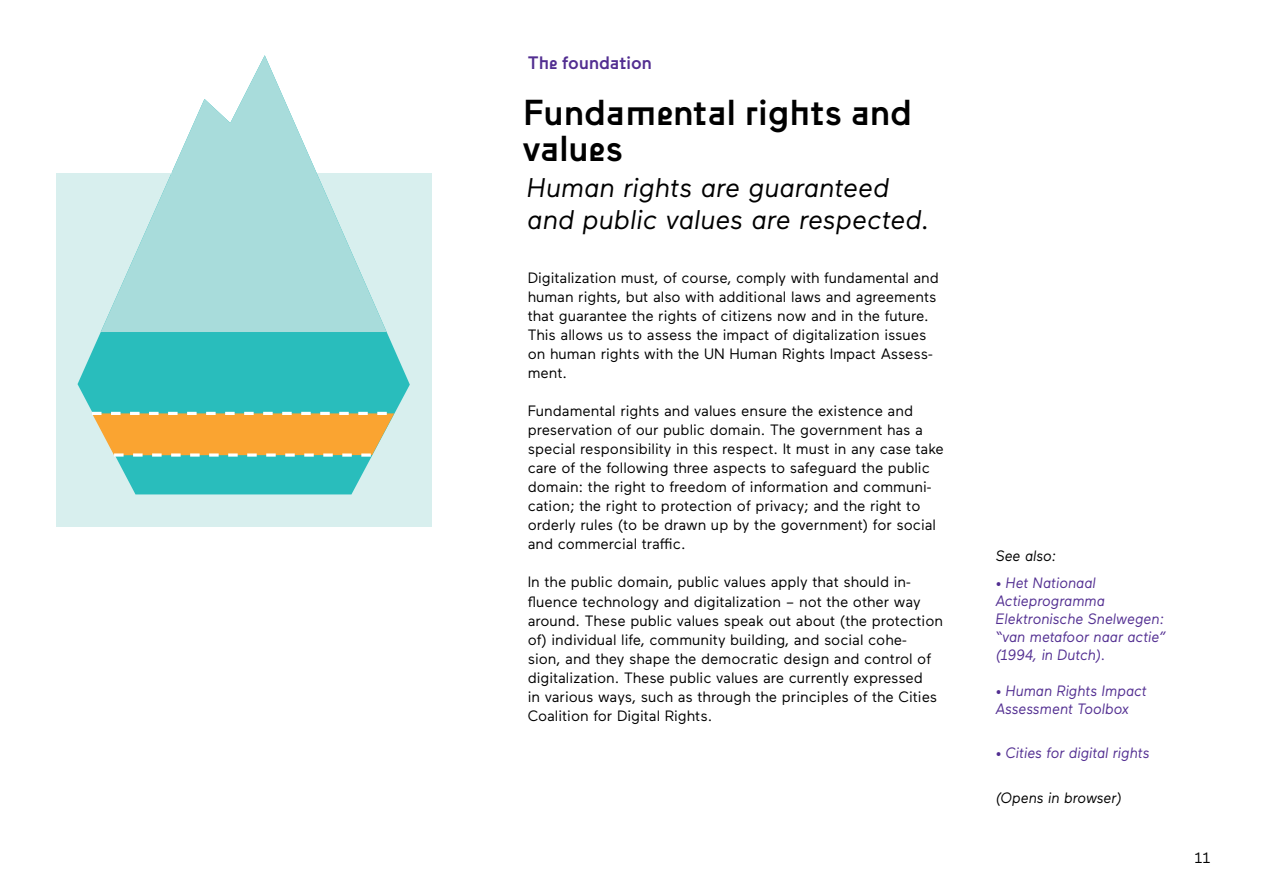
<style>
.page{position:relative;width:1263px;height:893px;background:#fff}
.page>*{position:absolute;margin:0;border:0;box-sizing:border-box;transform-origin:0 0}
.t1{font:500 36px/36px "Waax";color:#000}
.t2{font:italic 27px/32.4px "Maax";color:#000}
.t3{font:500 18px "Waax";color:#522e91}
.t4{font:15px/19px "Maax";color:#000}
.t5{font:italic 15px/18px "Maax";color:#522e91;scale:.95 1}
.t6{font:italic 15px "Maax";color:#000;scale:.95 1}
</style>
<div class="page">
<div style="left:56px;top:173px;width:376px;height:354px;background:#d8efee"></div>
<svg style="left:78px;top:331px;width:332px;height:163px;fill:#29bdbc"></svg>
<svg style="left:101px;top:55px;width:286px;height:277px;fill:#a8dcdb"></svg>
<svg style="left:92px;top:412px;width:302px;height:44px;background:#f2af4e"></svg>
<p class="t3" style="left:528px;top:53px;width:126px">The foundation</p>
<h1 class="t1" style="left:523px;top:95px;width:390px">Fundamental rights and values</h1>
<h2 class="t2" style="left:527px;top:170px;width:404px">Human rights are guaranteed and public values are respected.</h2>
<p class="t4" style="left:528px;top:267px;width:413px">Digitalization must, of course, comply with fundamental and human rights, but also with additional laws and agreements that guarantee the rights of citizens now and in the future.<br>This allows us to assess the impact of digitalization issues on human rights with the UN Human Rights Impact Assess&shy;ment.</p>
<p class="t4" style="left:528px;top:400px;width:418px">Fundamental rights and values ensure the existence and preservation of our public domain. The government has a special responsibility in this respect. It must in any case take care of the following three aspects to safeguard the public domain: the right to freedom of information and communi&shy;cation; the right to protection of privacy; and the right to orderly rules (to be drawn up by the government) for social and commercial traffic.</p>
<p class="t4" style="left:528px;top:572px;width:417px">In the public domain, public values apply that should in&shy;fluence technology and digitalization – not the other way around. These public values speak out about (the protection of) individual life, community building, and social cohe&shy;sion, and they shape the democratic design and control of digitalization. These public values are currently expressed<br>in various ways, such as through the principles of the Cities Coalition for Digital Rights.</p>
<p class="t6" style="left:996px;top:546px;width:65px">See also:</p>
<p class="t5" style="left:996px;top:573px;width:181px">• Het Nationaal<br>Actieprogramma<br>Elektronische Snelwegen: “van metafoor naar actie” (1994, in Dutch).</p>
<p class="t5" style="left:996px;top:681px;width:161px">• Human Rights Impact<br>Assessment Toolbox</p>
<p class="t5" style="left:996px;top:743px;width:164px">• Cities for digital rights</p>
<p class="t6" style="left:996px;top:788px;width:134px">(Opens in browser)</p>
<p class="t4" style="left:1194px;top:847px;width:17px">11</p>
</div>
